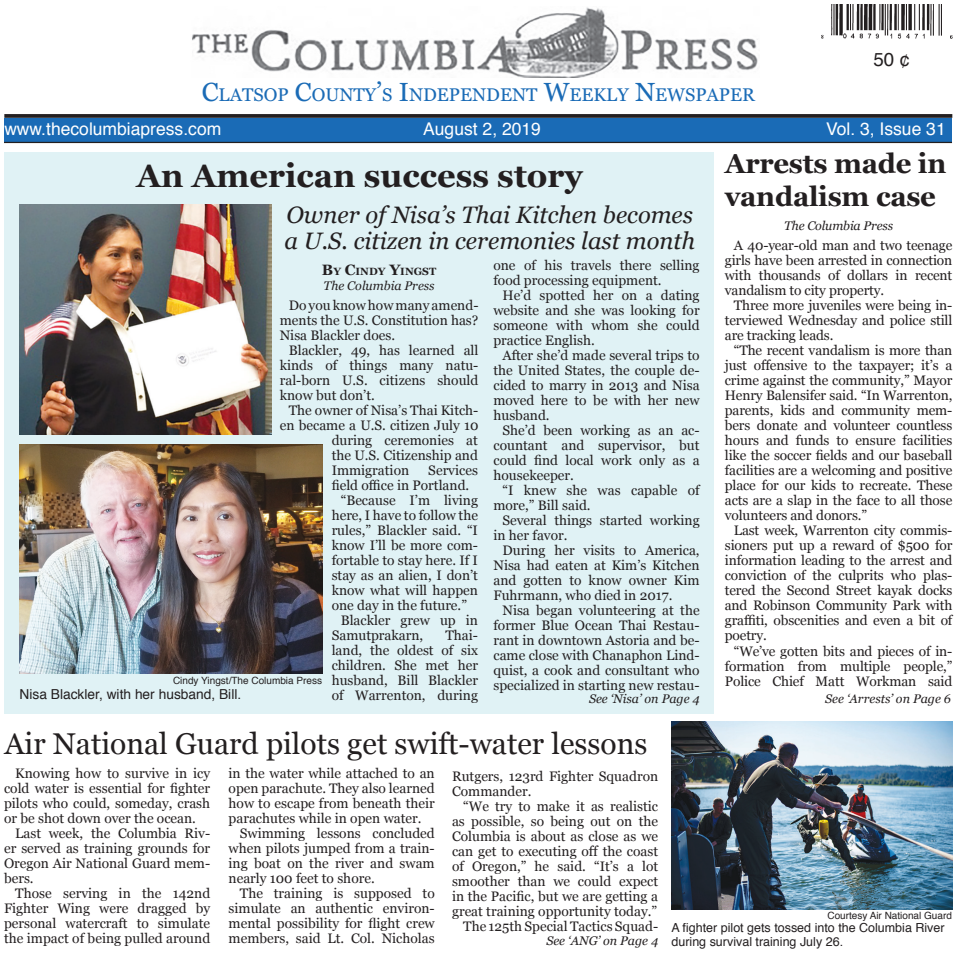
<style>
.page{position:relative;width:957px;height:957px;background:#fff}
.page>*{position:absolute;margin:0;border:0;box-sizing:border-box;transform-origin:0 0}
.t1{font:700 32.5px "Georgia";color:#231f20}
.t2{font:30px "Georgia";color:#231f20}
.t3{font:700 27.5px/32.5px "Georgia";letter-spacing:-.01em;color:#231f20}
.t4{font:italic 23.75px/26.2px "Georgia";color:#231f20}
.t5{font:18.75px "Helvetica";color:#231f20}
.t6{font:18.38px "Georgia";color:#1a6bb6}
.t7{font:17.5px "Helvetica";color:#fff}
.t8{font:13.75px/15px "Georgia";color:#231f20;text-align:justify}
.t9{font:13.75px "Helvetica";color:#231f20}
.t10{font:italic 12.5px "Georgia";color:#231f20}
.t11{font:12.5px/13.8px "Helvetica";color:#231f20}
.t12{font:700 10.5px "Georgia";color:#231f20}
.t13{font:10px "Helvetica";color:#231f20}
.s1{font-size:26.25px}
.s2{font-size:15px}
</style>
<div class="page">
<div style="left:4px;top:118px;width:948px;height:24px;background:#1a6bb6"></div>
<hr style="left:4px;top:142px;width:948px;height:1px;background:#231f20">
<svg style="left:4px;top:114px;width:948px;height:4px;background:#2f2c2d"></svg>
<img style="left:821px;top:5px;width:131px;height:34px">
<img style="left:192px;top:7px;width:566px;height:71px">
<div style="left:4px;top:152px;width:709px;height:561px;background:#e0f2f5"></div>
<img style="left:20px;top:444px;width:302px;height:229px">
<img style="left:20px;top:205px;width:251px;height:230px">
<img style="left:671px;top:721px;width:281px;height:188px">
<h3 class="t5" style="left:873px;top:53px;width:38px">50 ¢</h3>
<h3 class="t6" style="left:202px;top:84px;width:555px"><span class="s1">C</span>LATSOP <span class="s1">C</span>OUNTY<span class="s1">’</span>S <span class="s1">I</span>NDEPENDENT <span class="s1">W</span>EEKLY <span class="s1">N</span>EWSPAPER</h3>
<p class="t7" style="left:4px;top:122px;width:218px">www.thecolumbiapress.com</p>
<p class="t7" style="left:423px;top:122px;width:119px">August 2, 2019</p>
<p class="t7" style="left:826px;top:122px;width:121px">Vol. 3, Issue 31</p>
<h1 class="t1" style="left:136px;top:163px;width:448px">An American success story</h1>
<h3 class="t4" style="left:284px;top:203px;width:412px">Owner of Nisa’s Thai Kitchen becomes a U.S. citizen in ceremonies last month</h3>
<p class="t12" style="left:322px;top:265px;width:116px"><span class="s2">B</span>Y <span class="s2">C</span>INDY <span class="s2">Y</span>INGST</p>
<p class="t10" style="left:323px;top:280px;width:113px">The Columbia Press</p>
<p class="t8" style="left:280px;top:299px;width:200px;text-indent:9px">Do you know how many amend&shy;ments the U.S. Constitution has?<br>Nisa Blackler does.</p>
<p class="t8" style="left:280px;top:344px;width:200px;text-indent:9px">Blackler, 49, has learned all kinds of things many natu&shy;ral-born U.S. citizens should know but don’t.</p>
<p class="t8" style="left:289px;top:404px;width:191px">The owner of Nisa’s Thai Kitch-</p>
<p class="t8" style="left:280px;top:419px;width:200px">en became a U.S. citizen July 10</p>
<p class="t8" style="left:332px;top:434px;width:148px">during ceremonies at</p>
<p class="t8" style="left:332px;top:449px;width:148px">the U.S. Citizenship and</p>
<p class="t8" style="left:332px;top:464px;width:79px">Immigration</p>
<p class="t8" style="left:428px;top:464px;width:51px">Services</p>
<p class="t8" style="left:332px;top:477px;width:139px">field office in Portland.</p>
<p class="t8" style="left:341px;top:494px;width:139px">“Because I’m living</p>
<p class="t8" style="left:332px;top:509px;width:148px">here, I have to follow the</p>
<p class="t8" style="left:332px;top:524px;width:148px">rules,” Blackler said. “I</p>
<p class="t8" style="left:332px;top:539px;width:148px">know I’ll be more com-</p>
<p class="t8" style="left:332px;top:554px;width:148px">fortable to stay here. If I</p>
<p class="t8" style="left:332px;top:569px;width:148px">stay as an alien, I don’t</p>
<p class="t8" style="left:332px;top:584px;width:148px">know what will happen</p>
<p class="t8" style="left:332px;top:599px;width:137px">one day in the future.”</p>
<p class="t8" style="left:341px;top:614px;width:139px">Blackler grew up in</p>
<p class="t8" style="left:332px;top:629px;width:93px">Samutprakarn,</p>
<p class="t8" style="left:493px;top:258px;width:208px">one of his travels there selling food processing equipment.</p>
<p class="t8" style="left:493px;top:288px;width:208px;text-indent:9px">He’d spotted her on a dating website and she was looking for someone with whom she could practice English.</p>
<p class="t8" style="left:493px;top:348px;width:208px;text-indent:9px">After she’d made several trips to the United States, the couple de&shy;cided to marry in 2013 and Nisa moved here to be with her new husband.</p>
<p class="t8" style="left:493px;top:423px;width:208px;text-indent:9px">She’d been working as an ac&shy;countant and supervisor, but could find local work only as a housekeeper.</p>
<p class="t8" style="left:493px;top:483px;width:208px;text-indent:9px">“I knew she was capable of more,” Bill said.</p>
<p class="t8" style="left:493px;top:513px;width:208px;text-indent:9px">Several things started working in her favor.</p>
<p class="t8" style="left:493px;top:543px;width:208px;text-indent:9px">During her visits to America, Nisa had eaten at Kim’s Kitchen and gotten to know owner Kim Fuhrmann, who died in 2017.</p>
<p class="t8" style="left:493px;top:603px;width:208px;text-indent:9px">Nisa began volunteering at the former Blue Ocean Thai Restau&shy;rant in downtown Astoria and be&shy;came close with Chanaphon Lind&shy;quist, a cook and consultant who specialized in starting new restau-</p>
<h2 class="t2" style="left:4px;top:731px;width:644px">Air National Guard pilots get swift-water lessons</h2>
<p class="t8" style="left:332px;top:629px;width:148px;text-indent:114px">Thai&shy;land, the oldest of six children. She met her husband, Bill Blackler of Warrenton, during</p>
<p class="t13" style="left:173px;top:676px;width:150px">Cindy Yingst/The Columbia Press</p>
<p class="t9" style="left:20px;top:688px;width:223px">Nisa Blackler, with her husband, Bill.</p>
<p class="t10" style="left:589px;top:693px;width:112px">See ‘Nisa’ on Page 4</p>
<h3 class="t3" style="left:724px;top:150px;width:223px">Arrests made in vandalism case</h3>
<p class="t10" style="left:784px;top:220px;width:110px">The Columbia Press</p>
<p class="t8" style="left:724px;top:239px;width:229px;text-indent:9px">A 40-year-old man and two teenage girls have been arrested in connection with thousands of dollars in recent vandalism to city property.</p>
<p class="t8" style="left:724px;top:299px;width:229px;text-indent:9px">Three more juveniles were being in&shy;terviewed Wednesday and police still are tracking leads.</p>
<p class="t8" style="left:724px;top:344px;width:229px;text-indent:9px">“The recent vandalism is more than just offensive to the taxpayer; it’s a crime against the community,” Mayor Henry Balensifer said. “In Warrenton, parents, kids and community mem&shy;bers donate and volunteer countless hours and funds to ensure facilities like the soccer fields and our baseball facilities are a welcoming and positive place for our kids to recreate. These acts are a slap in the face to all those volunteers and donors.”</p>
<p class="t8" style="left:724px;top:524px;width:229px;text-indent:9px">Last week, Warrenton city commis&shy;sioners put up a reward of $500 for information leading to the arrest and conviction of the culprits who plas&shy;tered the Second Street kayak docks and Robinson Community Park with graffiti, obscenities and even a bit of poetry.</p>
<p class="t8" style="left:724px;top:644px;width:229px;text-indent:9px">“We’ve gotten bits and pieces of in&shy;formation from multiple people,” Police Chief Matt Workman said</p>
<p class="t10" style="left:825px;top:693px;width:127px">See ‘Arrests’ on Page 6</p>
<p class="t8" style="left:4px;top:766px;width:208px;text-indent:11px">Knowing how to survive in icy cold water is essential for fighter pilots who could, someday, crash or be shot down over the ocean.</p>
<p class="t8" style="left:4px;top:826px;width:208px;text-indent:11px">Last week, the Columbia Riv&shy;er served as training grounds for Oregon Air National Guard mem&shy;bers.</p>
<p class="t8" style="left:4px;top:886px;width:208px;text-indent:11px">Those serving in the 142nd Fighter Wing were dragged by personal watercraft to simulate the impact of being pulled around</p>
<p class="t8" style="left:228px;top:766px;width:208px">in the water while attached to an</p>
<p class="t8" style="left:228px;top:781px;width:208px">open parachute. They also learned</p>
<p class="t8" style="left:228px;top:796px;width:208px">how to escape from beneath their</p>
<p class="t8" style="left:228px;top:811px;width:194px">parachutes while in open water.</p>
<p class="t8" style="left:240px;top:826px;width:196px">Swimming lessons concluded</p>
<p class="t8" style="left:228px;top:841px;width:208px">when pilots jumped from a train-</p>
<p class="t8" style="left:228px;top:856px;width:208px">ing boat on the river and swam</p>
<p class="t8" style="left:228px;top:871px;width:148px">nearly 100 feet to shore.</p>
<p class="t8" style="left:240px;top:886px;width:196px">The training is supposed to</p>
<p class="t8" style="left:228px;top:901px;width:208px">simulate an authentic environ-</p>
<p class="t8" style="left:228px;top:914px;width:208px">mental possibility for flight crew</p>
<p class="t8" style="left:228px;top:931px;width:208px">members, said Lt. Col. Nicholas</p>
<p class="t8" style="left:452px;top:770px;width:208px">Rutgers, 123rd Fighter Squadron<br>Commander.</p>
<p class="t8" style="left:452px;top:800px;width:208px;text-align:right">“We try to make it as realistic as possible, so being out on the<br>Columbia is about as close as we can get to executing off the coast of Oregon,” he said. “It’s a lot smoother than we could expect in the Pacific, but we are getting a great training opportunity today.”<br>The 125th Special Tactics Squad-</p>
<p class="t10" style="left:546px;top:935px;width:113px">See ‘ANG’ on Page 4</p>
<p class="t13" style="left:827px;top:911px;width:126px">Courtesy Air National Guard</p>
<p class="t11" style="left:671px;top:921px;width:275px">A fighter pilot gets tossed into the Columbia River during survival training July 26.</p>
</div>
